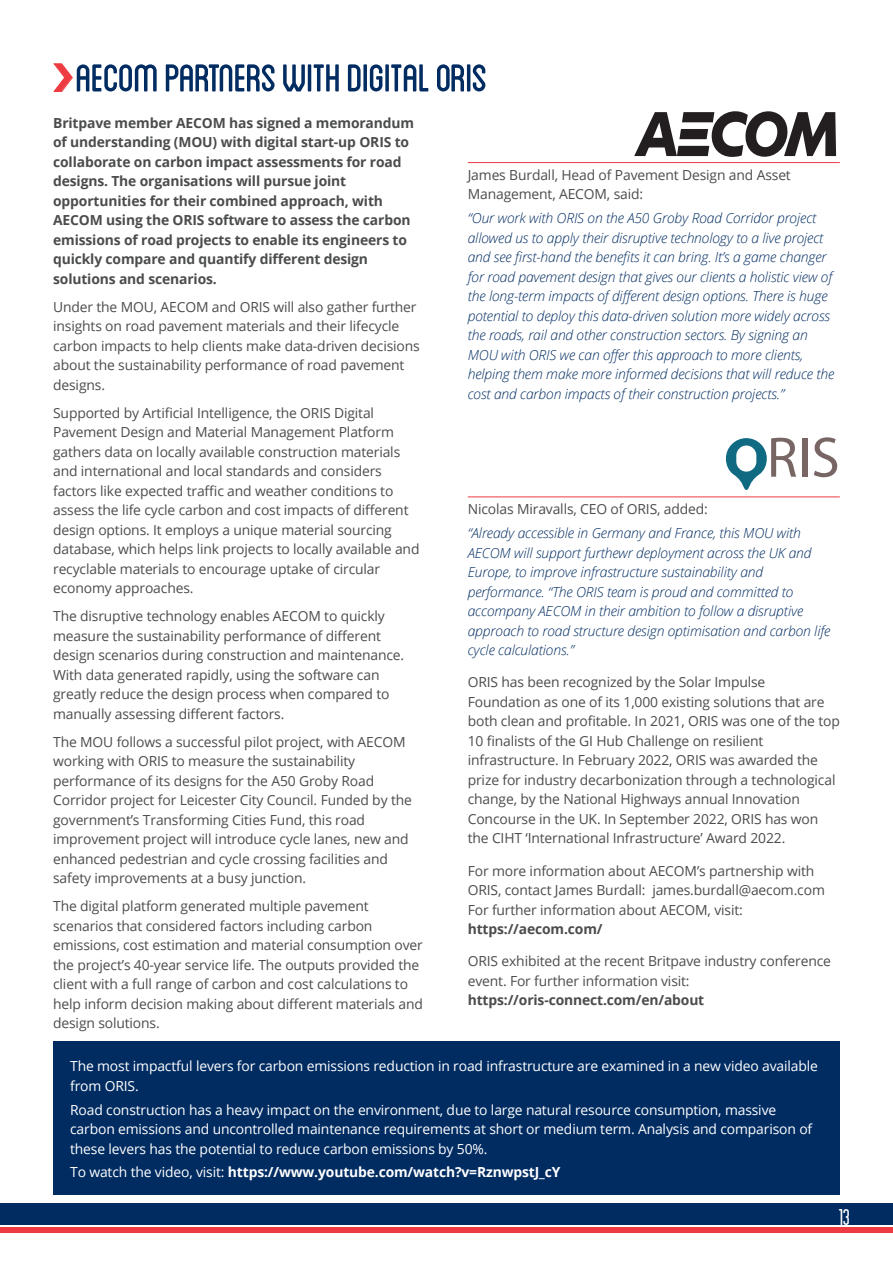
<style>
.page{position:relative;width:893px;height:1263px;background:#fff}
.page>*{position:absolute;margin:0;border:0;box-sizing:border-box;transform-origin:0 0}
.t1{font:700 57.45px "Adobe Clean";color:#776664}
.t2{font:54.75px "Blanch Caps";letter-spacing:-.03em;color:#002c62}
.t3{font:condensed 24px "Blanch";color:#fff}
.t4{font:13.8px/19.5px "Open Sans";letter-spacing:-.01em;color:#4b4c4d}
.t5{font:italic 300 13.8px/19.5px "Open Sans";letter-spacing:-.01em;color:#002c62}
.t6{font:700 13.8px/19.5px "Open Sans";letter-spacing:-.01em;color:#4b4c4d}
.t7{font:13.8px/19.5px "Open Sans";letter-spacing:-.01em;color:#fff}
.t8{font:700 13.8px "Open Sans";letter-spacing:-.01em;color:#fff}
.s1{font-weight:400}
</style>
<div class="page">
<div style="left:0;top:1203px;width:893px;height:22px;background:#002c62"></div>
<div style="left:0;top:1227px;width:893px;height:6px;background:#ee3a41"></div>
<hr style="left:468px;top:162px;width:372px;height:1px;background:#ee3a41">
<hr style="left:468px;top:496px;width:372px;height:1px;background:#ee3a41">
<svg style="left:634px;top:111px;width:202px;height:45px"></svg>
<svg style="left:726px;top:438px;width:41px;height:52px"></svg>
<div style="left:53px;top:1041px;width:787px;height:153px;background:#002c62"></div>
<h2 class="t2" style="left:75px;top:53px;width:414px">AECOM PARTNERS WITH DIGITAL ORIS</h2>
<p class="t6" style="left:53px;top:113px;width:362px">Britpave member AECOM has signed a memorandum of understanding (MOU) with digital start-up ORIS to collaborate on carbon impact assessments for road designs. The organisations will pursue joint opportunities for their combined approach, with AECOM using the ORIS software to assess the carbon emissions of road projects to enable its engineers to quickly compare and quantify different design solutions and scenarios.</p>
<p class="t4" style="left:53px;top:297px;width:368px">Under the MOU, AECOM and ORIS will also gather further insights on road pavement materials and their lifecycle carbon impacts to help clients make data-driven decisions about the sustainability performance of road pavement designs.</p>
<p class="t4" style="left:53px;top:403px;width:368px">Supported by Artificial Intelligence, the ORIS Digital Pavement Design and Material Management Platform gathers data on locally available construction materials and international and local standards and considers factors like expected traffic and weather conditions to assess the life cycle carbon and cost impacts of different design options. It employs a unique material sourcing database, which helps link projects to locally available and recyclable materials to encourage uptake of circular economy approaches.</p>
<p class="t4" style="left:53px;top:606px;width:353px">The disruptive technology enables AECOM to quickly measure the sustainability performance of different design scenarios during construction and maintenance.<br>With data generated rapidly, using the software can greatly reduce the design process when compared to manually assessing different factors.</p>
<p class="t4" style="left:53px;top:732px;width:360px">The MOU follows a successful pilot project, with AECOM working with ORIS to measure the sustainability performance of its designs for the A50 Groby Road Corridor project for Leicester City Council. Funded by the government’s Transforming Cities Fund, this road improvement project will introduce cycle lanes, new and enhanced pedestrian and cycle crossing facilities and safety improvements at a busy junction.</p>
<p class="t4" style="left:53px;top:896px;width:371px">The digital platform generated multiple pavement scenarios that considered factors including carbon emissions, cost estimation and material consumption over the project’s 40-year service life. The outputs provided the client with a full range of carbon and cost calculations to help inform decision making about different materials and design solutions.</p>
<p class="t4" style="left:468px;top:165px;width:325px">James Burdall, Head of Pavement Design and Asset<br>Management, AECOM, said:</p>
<p class="t5" style="left:468px;top:208px;width:368px">“Our work with ORIS on the A50 Groby Road Corridor project allowed us to apply their disruptive technology to a live project and see first-hand the benefits it can bring. It’s a game changer for road pavement design that gives our clients a holistic view of the long-term impacts of different design options. There is huge potential to deploy this data-driven solution more widely across the roads, rail and other construction sectors. By signing an MOU with ORIS we can offer this approach to more clients, helping them make more informed decisions that will reduce the cost and carbon impacts of their construction projects.”</p>
<h1 class="t1" style="left:767px;top:422px;width:74px">RIS</h1>
<p class="t4" style="left:468px;top:499px;width:242px">Nicolas Miravalls, CEO of ORIS, added:</p>
<p class="t5" style="left:468px;top:523px;width:364px">“Already accessible in Germany and France, this MOU with AECOM will support furthewr deployment across the UK and Europe, to improve infrastructure sustainability and performance. “The ORIS team is proud and committed to accompany AECOM in their ambition to follow a disruptive approach to road structure design optimisation and carbon life cycle calculations.”</p>
<p class="t4" style="left:468px;top:672px;width:374px">ORIS has been recognized by the Solar Impulse Foundation as one of its 1,000 existing solutions that are both clean and profitable. In 2021, ORIS was one of the top 10 finalists of the GI Hub Challenge on resilient infrastructure. In February 2022, ORIS was awarded the prize for industry decarbonization through a technological change, by the National Highways annual Innovation Concourse in the UK. In September 2022, ORIS has won the CIHT ‘International Infrastructure’ Award 2022.</p>
<p class="t4" style="left:468px;top:860px;width:359px">For more information about AECOM’s partnership with<br>ORIS, contact James Burdall: james.burdall@aecom.com<br>For further information about AECOM, visit:</p>
<p class="t6" style="left:468px;top:919px;width:136px">https://aecom.com/</p>
<p class="t4" style="left:468px;top:951px;width:365px">ORIS exhibited at the recent Britpave industry conference event. For further information visit:</p>
<p class="t6" style="left:468px;top:990px;width:238px">https://oris-connect.com/en/about</p>
<p class="t7" style="left:70px;top:1056px;width:749px">The most impactful levers for carbon emissions reduction in road infrastructure are examined in a new video available from ORIS.</p>
<p class="t7" style="left:70px;top:1099px;width:744px">Road construction has a heavy impact on the environment, due to large natural resource consumption, massive carbon emissions and uncontrolled maintenance requirements at short or medium term. Analysis and comparison of these levers has the potential to reduce carbon emissions by 50%.</p>
<p class="t8" style="left:70px;top:1162px;width:492px"><span class="s1">To watch the video, visit:</span> https://www.youtube.com/watch?v=RznwpstJ_cY</p>
<h3 class="t3" style="left:838px;top:1204px;width:13px">13</h3>
</div>
